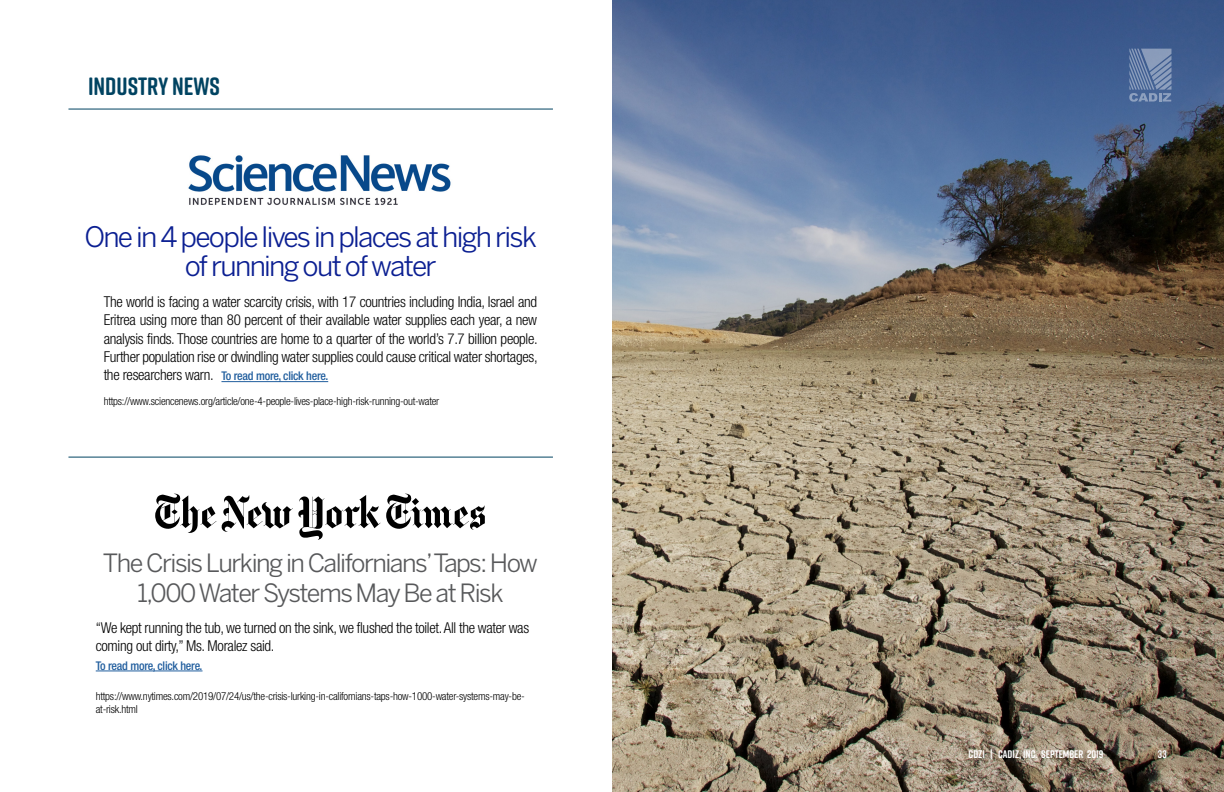
<style>
.page{position:relative;width:1224px;height:792px;background:#fff}
.page>*{position:absolute;margin:0;border:0;box-sizing:border-box;transform-origin:0 0}
.t1{font:28px/29.6px "Benton Sans";letter-spacing:-.06em;color:#0b1f92;text-align:center}
.t2{font:25px/29.6px "Benton Sans";letter-spacing:-.06em;color:#58595b;text-align:center}
.t3{font:700 25px "Rift Soft";color:#004361}
.t4{font:300 condensed 15px/18.4px "Helvetica Neue";letter-spacing:-.02em;color:#000;text-align:justify}
.t5{font:500 condensed 12px "Helvetica Neue";letter-spacing:-.02em;color:#215e9e}
.t6{font:300 condensed 11px/13.2px "Helvetica Neue";letter-spacing:-.02em;color:#000}
.t7{font:700 11px "Rift Soft";color:#fff}
.s1{font-weight:300;font-size:15px;color:#000}
</style>
<div class="page">
<img style="left:612px;top:0;width:612px;height:792px">
<hr style="left:221px;top:381px;width:107px;height:1px;background:#215e9e">
<hr style="left:96px;top:671px;width:107px;height:1px;background:#215e9e">
<hr style="left:68px;top:109px;width:485px;height:1px;background:#004361">
<hr style="left:68px;top:457px;width:485px;height:1px;background:#004361">
<svg style="left:1129px;top:49px;width:42px;height:53px"></svg>
<img style="left:188px;top:155px;width:263px;height:50px">
<svg style="left:155px;top:494px;width:330px;height:46px"></svg>
<h2 class="t3" style="left:88px;top:68px;width:133px">INDUSTRY NEWS</h2>
<h1 class="t1" style="left:85px;top:221px;width:454px">One in 4 people lives in places at high risk of running out of water</h1>
<p class="t4" style="left:104px;top:292px;width:436px">The world is facing a water scarcity crisis, with 17 countries including India, Israel and Eritrea using more than 80 percent of their available water supplies each year, a new analysis finds. Those countries are home to a quarter of the world’s 7.7 billion people.<br>Further population rise or dwindling water supplies could cause critical water shortages,</p>
<p class="t5" style="left:104px;top:369px;width:226px"><span class="s1">the researchers warn.</span> To read more, click here.</p>
<p class="t6" style="left:104px;top:394px;width:337px">https://www.sciencenews.org/article/one-4-people-lives-place-high-risk-running-out-water</p>
<h2 class="t2" style="left:103px;top:548px;width:436px">The Crisis Lurking in Californians’Taps: How<br>1,000 Water Systems May Be at Risk</h2>
<p class="t4" style="left:96px;top:618px;width:435px">“We kept running the tub, we turned on the sink, we flushed the toilet. All the water was coming out dirty,” Ms. Moralez said.</p>
<p class="t5" style="left:96px;top:658px;width:108px">To read more, click here.</p>
<p class="t6" style="left:96px;top:689px;width:431px">https://www.nytimes.com/2019/07/24/us/the-crisis-lurking-in-californians-taps-how-1000-water-systems-may-be&shy;at-risk.html</p>
<p class="t7" style="left:969px;top:746px;width:136px">CDZI | CADIZ, INC. SEPTEMBER 2019</p>
<p class="t7" style="left:1158px;top:746px;width:10px">33</p>
</div>
